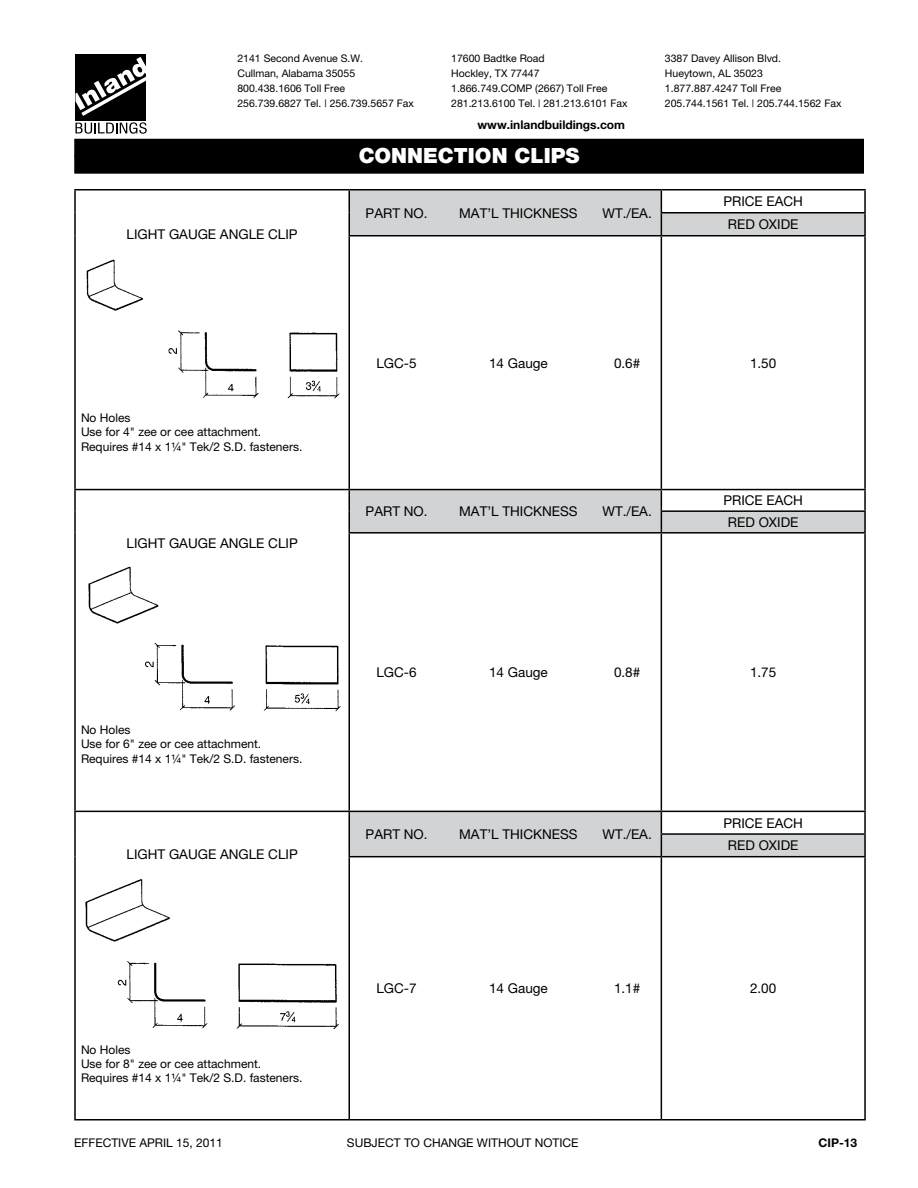
<style>
.page{position:relative;width:918px;height:1188px;background:#fff}
.page>*{position:absolute;margin:0;border:0;box-sizing:border-box;transform-origin:0 0}
.t1{font:900 21px "Helvetica Neue 95";color:#fff}
.t2{font:13.5px/23px "Helvetica Neue 55 Roman";color:#000;text-align:center}
.t3{font:12px/14.4px "Helvetica Neue 55 Roman";color:#000}
.t4{font:700 12px "Helvetica Neue 75";color:#000}
.t5{font:700 12px "Helvetica Neue 75";color:#000}
.t6{font:10.5px/15px "Helvetica Neue 55 Roman";color:#000}
</style>
<div class="page">
<div style="left:75px;top:54px;width:71px;height:66px;background:#000"></div>
<svg style="left:75px;top:57px;width:71px;height:59px"></svg>
<svg style="left:75px;top:122px;width:72px;height:12px"></svg>
<div style="left:74px;top:139px;width:790px;height:18px;background:#000"></div>
<div style="left:74px;top:156px;width:790px;height:18px;background:#000"></div>
<svg style="left:349px;top:190px;width:516px;height:666px"></svg>
<hr style="left:74px;top:189px;width:275px;height:1px;background:#000">
<hr style="left:74px;top:191px;width:2px;height:22px;background:#000">
<hr style="left:661px;top:189px;width:205px;height:1px;background:#000">
<hr style="left:864px;top:191px;width:2px;height:21px;background:#000">
<hr style="left:74px;top:213px;width:2px;height:23px;background:#000">
<hr style="left:661px;top:212px;width:205px;height:1px;background:#000">
<hr style="left:864px;top:213px;width:2px;height:22px;background:#000">
<hr style="left:74px;top:236px;width:2px;height:253px;background:#000">
<hr style="left:661px;top:235px;width:205px;height:1px;background:#000">
<hr style="left:864px;top:236px;width:2px;height:253px;background:#000">
<hr style="left:74px;top:489px;width:275px;height:1px;background:#000">
<hr style="left:74px;top:490px;width:2px;height:21px;background:#000">
<hr style="left:661px;top:489px;width:205px;height:1px;background:#000">
<hr style="left:864px;top:490px;width:2px;height:20px;background:#000">
<hr style="left:74px;top:511px;width:2px;height:22px;background:#000">
<hr style="left:661px;top:510px;width:205px;height:2px;background:#000">
<hr style="left:864px;top:512px;width:2px;height:20px;background:#000">
<hr style="left:74px;top:533px;width:2px;height:278px;background:#000">
<hr style="left:661px;top:532px;width:205px;height:2px;background:#000">
<hr style="left:864px;top:534px;width:2px;height:277px;background:#000">
<hr style="left:74px;top:811px;width:275px;height:1px;background:#000">
<hr style="left:74px;top:812px;width:2px;height:22px;background:#000">
<hr style="left:661px;top:811px;width:205px;height:1px;background:#000">
<hr style="left:864px;top:812px;width:2px;height:21px;background:#000">
<hr style="left:74px;top:834px;width:2px;height:23px;background:#000">
<hr style="left:661px;top:833px;width:205px;height:2px;background:#000">
<hr style="left:864px;top:835px;width:2px;height:21px;background:#000">
<hr style="left:74px;top:857px;width:2px;height:262px;background:#000">
<hr style="left:661px;top:856px;width:205px;height:1px;background:#000">
<hr style="left:864px;top:857px;width:2px;height:262px;background:#000">
<hr style="left:74px;top:1119px;width:275px;height:1px;background:#000">
<hr style="left:661px;top:1119px;width:205px;height:1px;background:#000">
<hr style="left:348px;top:236px;width:2px;height:253px;background:#000">
<hr style="left:661px;top:236px;width:1px;height:253px;background:#000">
<hr style="left:348px;top:534px;width:2px;height:277px;background:#000">
<hr style="left:661px;top:534px;width:1px;height:277px;background:#000">
<hr style="left:348px;top:857px;width:2px;height:262px;background:#000">
<hr style="left:661px;top:857px;width:1px;height:262px;background:#000">
<hr style="left:349px;top:1119px;width:95px;height:1px;background:#000">
<hr style="left:444px;top:1119px;width:149px;height:1px;background:#000">
<hr style="left:593px;top:1119px;width:68px;height:1px;background:#000">
<hr style="left:349px;top:189px;width:95px;height:1px;background:#000">
<hr style="left:348px;top:191px;width:2px;height:22px;background:#000">
<hr style="left:444px;top:189px;width:149px;height:1px;background:#000">
<hr style="left:593px;top:189px;width:68px;height:1px;background:#000">
<hr style="left:348px;top:213px;width:2px;height:22px;background:#000">
<svg style="left:661px;top:191px;width:1px;height:44px"></svg>
<hr style="left:348px;top:235px;width:96px;height:1px;background:#000">
<hr style="left:444px;top:235px;width:149px;height:1px;background:#000">
<hr style="left:593px;top:235px;width:68px;height:1px;background:#000">
<hr style="left:349px;top:489px;width:95px;height:1px;background:#000">
<hr style="left:348px;top:490px;width:2px;height:21px;background:#000">
<hr style="left:444px;top:489px;width:149px;height:1px;background:#000">
<hr style="left:593px;top:489px;width:68px;height:1px;background:#000">
<hr style="left:348px;top:511px;width:2px;height:21px;background:#000">
<svg style="left:661px;top:490px;width:1px;height:42px"></svg>
<hr style="left:348px;top:532px;width:96px;height:2px;background:#000">
<hr style="left:444px;top:532px;width:149px;height:2px;background:#000">
<hr style="left:593px;top:532px;width:68px;height:2px;background:#000">
<hr style="left:349px;top:811px;width:95px;height:1px;background:#000">
<hr style="left:348px;top:812px;width:2px;height:22px;background:#000">
<hr style="left:444px;top:811px;width:149px;height:1px;background:#000">
<hr style="left:593px;top:811px;width:68px;height:1px;background:#000">
<hr style="left:348px;top:834px;width:2px;height:22px;background:#000">
<svg style="left:661px;top:812px;width:1px;height:44px"></svg>
<hr style="left:348px;top:856px;width:96px;height:1px;background:#000">
<hr style="left:444px;top:856px;width:149px;height:1px;background:#000">
<hr style="left:593px;top:856px;width:68px;height:1px;background:#000">
<img style="left:86px;top:259px;width:254px;height:140px">
<img style="left:88px;top:566px;width:253px;height:146px">
<img style="left:85px;top:879px;width:254px;height:150px">
<p class="t6" style="left:237px;top:50px;width:178px">2141 Second Avenue S.W.<br>Cullman, Alabama 35055<br>800.438.1606 Toll Free<br>256.739.6827 Tel. | 256.739.5657 Fax</p>
<p class="t6" style="left:451px;top:50px;width:178px">17600 Badtke Road<br>Hockley, TX 77447<br>1.866.749.COMP (2667) Toll Free<br>281.213.6100 Tel. | 281.213.6101 Fax</p>
<p class="t6" style="left:665px;top:51px;width:178px">3387 Davey Allison Blvd.<br>Hueytown, AL 35023<br>1.877.887.4247 Toll Free<br>205.744.1561 Tel. | 205.744.1562 Fax</p>
<p class="t4" style="left:478px;top:117px;width:149px">www.inlandbuildings.com</p>
<h1 class="t1" style="left:359px;top:143px;width:222px">CONNECTION CLIPS</h1>
<p class="t2" style="left:127px;top:222px;width:173px">LIGHT GAUGE ANGLE CLIP</p>
<p class="t3" style="left:81px;top:410px;width:223px">No Holes<br>Use for 4" zee or cee attachment.<br>Requires #14 x 1¼" Tek/2 S.D. fasteners.</p>
<p class="t2" style="left:127px;top:532px;width:173px">LIGHT GAUGE ANGLE CLIP</p>
<p class="t3" style="left:81px;top:722px;width:223px">No Holes<br>Use for 6" zee or cee attachment.<br>Requires #14 x 1¼" Tek/2 S.D. fasteners.</p>
<p class="t2" style="left:127px;top:842px;width:173px">LIGHT GAUGE ANGLE CLIP</p>
<p class="t3" style="left:81px;top:1042px;width:223px">No Holes<br>Use for 8" zee or cee attachment.<br>Requires #14 x 1¼" Tek/2 S.D. fasteners.</p>
<p class="t2" style="left:366px;top:201px;width:64px">PART NO.</p>
<p class="t2" style="left:459px;top:201px;width:120px">MAT’L THICKNESS</p>
<p class="t2" style="left:603px;top:201px;width:51px">WT./EA.</p>
<p class="t2" style="left:723px;top:190px;width:81px">PRICE EACH<br>RED OXIDE</p>
<p class="t2" style="left:376px;top:351px;width:42px">LGC-5</p>
<p class="t2" style="left:489px;top:351px;width:60px">14 Gauge</p>
<p class="t2" style="left:614px;top:351px;width:28px">0.6#</p>
<p class="t2" style="left:750px;top:351px;width:28px">1.50</p>
<p class="t2" style="left:366px;top:500px;width:64px">PART NO.</p>
<p class="t2" style="left:459px;top:500px;width:120px">MAT’L THICKNESS</p>
<p class="t2" style="left:603px;top:500px;width:51px">WT./EA.</p>
<p class="t2" style="left:723px;top:490px;width:81px;line-height:21.6px">PRICE EACH<br>RED OXIDE</p>
<p class="t2" style="left:376px;top:661px;width:42px">LGC-6</p>
<p class="t2" style="left:489px;top:661px;width:60px">14 Gauge</p>
<p class="t2" style="left:614px;top:661px;width:28px">0.8#</p>
<p class="t2" style="left:750px;top:661px;width:28px">1.75</p>
<p class="t2" style="left:366px;top:823px;width:64px">PART NO.</p>
<p class="t2" style="left:459px;top:823px;width:120px">MAT’L THICKNESS</p>
<p class="t2" style="left:603px;top:823px;width:51px">WT./EA.</p>
<p class="t2" style="left:723px;top:811px;width:81px">PRICE EACH<br>RED OXIDE</p>
<p class="t2" style="left:376px;top:977px;width:42px">LGC-7</p>
<p class="t2" style="left:489px;top:977px;width:60px">14 Gauge</p>
<p class="t2" style="left:614px;top:977px;width:28px">1.1#</p>
<p class="t2" style="left:750px;top:977px;width:28px">2.00</p>
<p class="t3" style="left:74px;top:1136px;width:150px">EFFECTIVE APRIL 15, 2011</p>
<p class="t3" style="left:347px;top:1136px;width:233px">SUBJECT TO CHANGE WITHOUT NOTICE</p>
<p class="t5" style="left:819px;top:1136px;width:40px">CIP-13</p>
</div>
